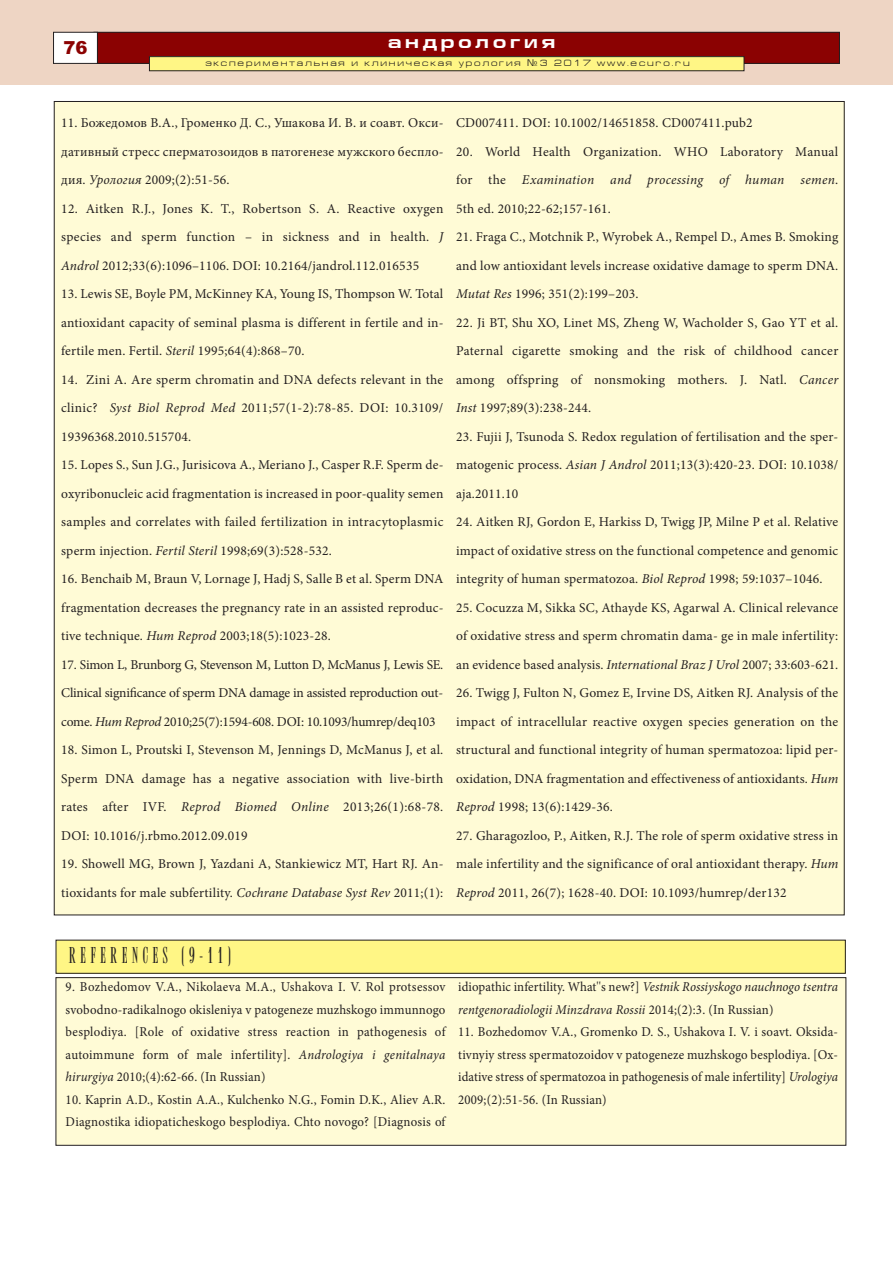
<style>
.page{position:relative;width:893px;height:1263px;background:#fff}
.page>*{position:absolute;margin:0;border:0;box-sizing:border-box;transform-origin:0 0}
.t1{font:22.5px "Radar";letter-spacing:.2em;color:#231f20}
.t2{font:700 18px "Europe Ext";letter-spacing:.2em;color:#fff}
.t3{font:900 18px "Arial";color:#8b0202}
.t4{font:13.5px/28.5px "Minion Pro";letter-spacing:.015em;color:#231f20;text-align:justify}
.t5{font:13.5px/22.5px "Minion Pro";letter-spacing:.015em;color:#231f20;text-align:justify;scale:.95 1}
.t6{font:italic 13.5px/22.5px "Minion Pro";letter-spacing:.005em;color:#231f20;scale:.95 1}
.t7{font:9px "Europe Ext Normal";letter-spacing:.2em;color:#231f20}
.s1{font-family:"Europe"}
.s2{font-style:italic}
.s3{font-style:normal}
</style>
<div class="page">
<div style="left:0;top:0;width:893px;height:85px;background:#eed5c4"></div>
<div style="left:94px;top:32px;width:745px;height:31px;background:#8b0202"></div>
<div style="left:94px;top:32px;width:746px;height:32px;border:1px solid #231f20"></div>
<div style="left:54px;top:32px;width:43px;height:31px;background:#fff"></div>
<div style="left:53px;top:32px;width:45px;height:32px;border:1px solid #231f20"></div>
<div style="left:149px;top:57px;width:595px;height:14px;background:#fff685"></div>
<div style="left:149px;top:56px;width:595px;height:15px;border:1px solid #231f20"></div>
<div style="left:54px;top:101px;width:790px;height:814px;background:#fffbd6"></div>
<div style="left:56px;top:978px;width:790px;height:167px;background:#fffbd6"></div>
<div style="left:56px;top:977px;width:790px;height:168px;border:1px solid #231f20"></div>
<div style="left:56px;top:940px;width:789px;height:33px;background:#fff685"></div>
<h2 class="t3" style="left:64px;top:37px;width:26px">76</h2>
<h2 class="t2" style="left:388px;top:31px;width:169px">андрология</h2>
<p class="t7" style="left:205px;top:58px;width:486px">экспериментальная и клиническая урология <span class="s1">¹</span>3 2017 www.ecuro.ru</p>
<p class="t4" style="left:61px;top:110px;width:384px">11. Божедомов В.А., Громенко Д. С., Ушакова И. В. и соавт. Окси&shy;дативный стресс сперматозоидов в патогенезе мужского беспло&shy;дия. <span class="s2">Урология</span> 2009;(2):51-56.</p>
<p class="t4" style="left:61px;top:195px;width:384px">12. Aitken R.J., Jones K. T., Robertson S. A. Reactive oxygen species and sperm function – in sickness and in health. <span class="s2">J Androl</span> 2012;33(6):1096–1106. DOI: 10.2164/jandrol.112.016535</p>
<p class="t4" style="left:61px;top:281px;width:384px">13. Lewis SE, Boyle PM, McKinney KA, Young IS, Thompson W. Total antioxidant capacity of seminal plasma is different in fertile and in&shy;fertile men. Fertil. <span class="s2">Steril</span> 1995;64(4):868–70.</p>
<p class="t4" style="left:61px;top:366px;width:384px">14. Zini A. Are sperm chromatin and DNA defects relevant in the clinic? <span class="s2">Syst Biol Reprod Med</span> 2011;57(1-2):78-85. DOI: 10.3109/ 19396368.2010.515704.</p>
<p class="t4" style="left:61px;top:452px;width:384px">15. Lopes S., Sun J.G., Jurisicova A., Meriano J., Casper R.F. Sperm de&shy;oxyribonucleic acid fragmentation is increased in poor-quality semen samples and correlates with failed fertilization in intracytoplasmic sperm injection. <span class="s2">Fertil Steril</span> 1998;69(3):528-532.</p>
<p class="t4" style="left:61px;top:566px;width:384px">16. Benchaib M, Braun V, Lornage J, Hadj S, Salle B et al. Sperm DNA fragmentation decreases the pregnancy rate in an assisted reproduc&shy;tive technique. <span class="s2">Hum Reprod</span> 2003;18(5):1023-28.</p>
<p class="t4" style="left:61px;top:651px;width:384px">17. Simon L, Brunborg G, Stevenson M, Lutton D, McManus J, Lewis SE.<br>Clinical significance of sperm DNA damage in assisted reproduction out&shy;come. <span class="s2">Hum Reprod</span> 2010;25(7):1594-608. DOI: 10.1093/humrep/deq103</p>
<p class="t4" style="left:61px;top:737px;width:384px">18. Simon L, Proutski I, Stevenson M, Jennings D, McManus J, et al.<br>Sperm DNA damage has a negative association with live-birth rates after IVF. <span class="s2">Reprod Biomed Online</span> 2013;26(1):68-78.<br>DOI: 10.1016/j.rbmo.2012.09.019</p>
<p class="t4" style="left:61px;top:851px;width:384px">19. Showell MG, Brown J, Yazdani A, Stankiewicz MT, Hart RJ. An&shy;tioxidants for male subfertility. <span class="s2">Cochrane Database Syst Rev</span> 2011;(1):</p>
<p class="t4" style="left:456px;top:110px;width:298px">CD007411. DOI: 10.1002/14651858. CD007411.pub2</p>
<p class="t4" style="left:456px;top:138px;width:384px">20. World Health Organization. WHO Laboratory Manual for the <span class="s2">Examination and processing of human semen</span>.<br>5th ed. 2010;22-62;157-161.</p>
<p class="t4" style="left:456px;top:224px;width:384px">21. Fraga C., Motchnik P., Wyrobek A., Rempel D., Ames B. Smoking and low antioxidant levels increase oxidative damage to sperm DNA.<br><span class="s2">Mutat Res</span> 1996; 351(2):199–203.</p>
<p class="t4" style="left:456px;top:309px;width:384px">22. Ji BT, Shu XO, Linet MS, Zheng W, Wacholder S, Gao YT et al.<br>Paternal cigarette smoking and the risk of childhood cancer among offspring of nonsmoking mothers. J. Natl. <span class="s2">Cancer Inst</span> 1997;89(3):238-244.</p>
<p class="t4" style="left:456px;top:423px;width:384px">23. Fujii J, Tsunoda S. Redox regulation of fertilisation and the sper&shy;matogenic process. <span class="s2">Asian J Androl</span> 2011;13(3):420-23. DOI: 10.1038/ aja.2011.10</p>
<p class="t4" style="left:456px;top:509px;width:384px">24. Aitken RJ, Gordon E, Harkiss D, Twigg JP, Milne P et al. Relative impact of oxidative stress on the functional competence and genomic integrity of human spermatozoa. <span class="s2">Biol Reprod</span> 1998; 59:1037–1046.</p>
<p class="t4" style="left:456px;top:594px;width:384px">25. Cocuzza M, Sikka SC, Athayde KS, Agarwal A. Clinical relevance of oxidative stress and sperm chromatin dama- ge in male infertility: an evidence based analysis. <span class="s2">International Braz J Urol</span> 2007; 33:603-621.</p>
<p class="t4" style="left:456px;top:680px;width:384px">26. Twigg J, Fulton N, Gomez E, Irvine DS, Aitken RJ. Analysis of the impact of intracellular reactive oxygen species generation on the structural and functional integrity of human spermatozoa: lipid per&shy;oxidation, DNA fragmentation and effectiveness of antioxidants. <span class="s2">Hum Reprod</span> 1998; 13(6):1429-36.</p>
<p class="t4" style="left:456px;top:822px;width:384px">27. Gharagozloo, P., Aitken, R.J. The role of sperm oxidative stress in male infertility and the significance of oral antioxidant therapy. <span class="s2">Hum Reprod</span> 2011, 26(7); 1628-40. DOI: 10.1093/humrep/der132</p>
<h1 class="t1" style="left:69px;top:944px;width:164px">REFERENCES (9-11)</h1>
<p class="t5" style="left:66px;top:977px;width:401px">9. Bozhedomov V.A., Nikolaeva M.A., Ushakova I. V. Rol protsessov svobodno-radikalnogo okisleniya v patogeneze muzhskogo immunnogo besplodiya. [Role of oxidative stress reaction in pathogenesis of autoimmune form of male infertility]. <span class="s2">Andrologiya i genitalnaya hirurgiya</span> 2010;(4):62-66. (In Russian)</p>
<p class="t5" style="left:66px;top:1089px;width:401px">10. Kaprin A.D., Kostin A.A., Kulchenko N.G., Fomin D.K., Aliev A.R.<br>Diagnostika idiopaticheskogo besplodiya. Chto novogo? [Diagnosis of</p>
<p class="t6" style="left:458px;top:977px;width:401px"><span class="s3">idiopathic infertility. What''s new?]</span> Vestnik Rossiyskogo nauchnogo tsentra rentgenoradiologii Minzdrava Rossii <span class="s3">2014;(2):3. (In Russian)</span></p>
<p class="t5" style="left:458px;top:1022px;width:401px">11. Bozhedomov V.A., Gromenko D. S., Ushakova I. V. i soavt. Oksida&shy;tivnyiy stress spermatozoidov v patogeneze muzhskogo besplodiya. [Ox&shy;idative stress of spermatozoa in pathogenesis of male infertility] <span class="s2">Urologiya </span>2009;(2):51-56. (In Russian)</p>
</div>
